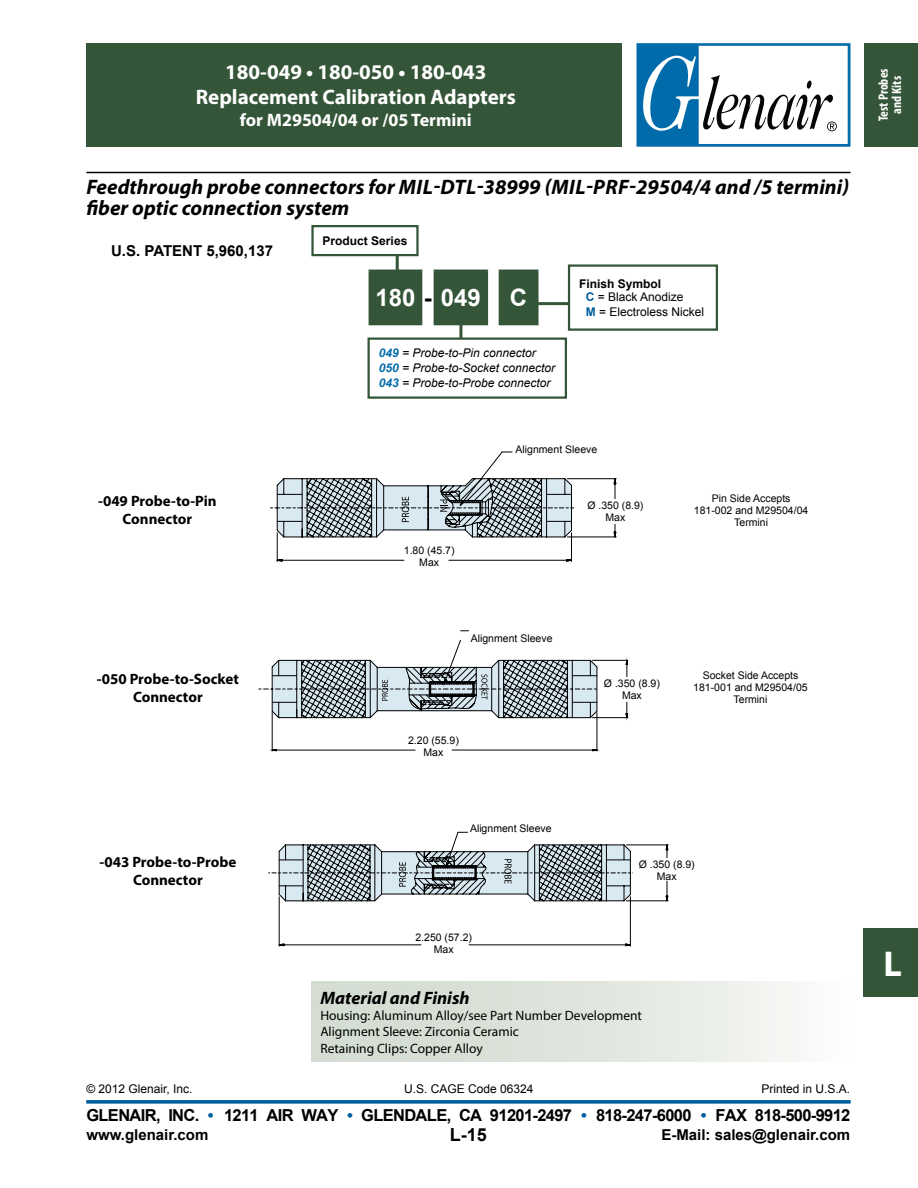
<style>
.page{position:relative;width:918px;height:1188px;background:#fff}
.page>*{position:absolute;margin:0;border:0;box-sizing:border-box;transform-origin:0 0}
.t1{font:700 36px "Myriad Pro";color:#fff}
.t2{font:700 24px "Arial";color:#fff}
.t3{font:italic 700 21px/21px "Myriad Pro";color:#000}
.t4{font:700 21px/25.2px "Myriad Pro";color:#fff;text-align:center}
.t5{font:700 18px "Myriad Pro";color:#fff}
.t6{font:italic 700 18px "Myriad Pro";color:#000}
.t7{font:700 18px "Arial";color:#000}
.t8{font:700 16.5px "Arial";letter-spacing:-.04em;color:#000}
.t9{font:700 15px/18px "Myriad Pro";color:#000;text-align:center}
.t10{font:700 15px "Arial";color:#000}
.t11{font:13.5px/16.5px "Myriad Pro";color:#000}
.t12{font:700 condensed 13.5px/13.5px "Myriad Pro";color:#fff;text-align:center}
.t13{font:12px/13.5px "Arial";color:#000}
.t14{font:italic 12px/15px "Arial";color:#000}
.t15{font:700 12px "Arial";color:#000}
.t16{font:10.5px/12px "Arial";color:#000;text-align:center}
.s1{color:#000}
.s2{font-weight:700}
.s3{font-weight:700;color:#005f9f}
.s4{font-weight:700;color:#006baa}
.s5{color:#005f9f}
</style>
<div class="page">
<hr style="left:86px;top:1101px;width:764px;height:3px;background:#005f9f">
<hr style="left:86px;top:1100px;width:764px;height:3px;background:#005f9f">
<div style="left:863px;top:928px;width:55px;height:69px;background:#345537"></div>
<div style="left:864px;top:43px;width:54px;height:104px;background:#345537"></div>
<div style="left:86px;top:43px;width:536px;height:104px;background:#345537"></div>
<svg style="left:637px;top:43px;width:213px;height:104px"></svg>
<hr style="left:531px;top:302px;width:66px;height:3px;background:#345537">
<hr style="left:396px;top:234px;width:3px;height:67px;background:#345537">
<hr style="left:459px;top:309px;width:3px;height:40px;background:#345537">
<hr style="left:86px;top:172px;width:764px;height:1px;background:#000">
<div style="left:313px;top:226px;width:104px;height:29px;background:#fff"></div>
<div style="left:311px;top:225px;width:108px;height:31px;border:2px solid #345537"></div>
<div style="left:369px;top:339px;width:197px;height:59px;background:#fff"></div>
<div style="left:368px;top:338px;width:199px;height:61px;border:2px solid #345537"></div>
<svg style="left:371px;top:271px;width:165px;height:53px;background:#516d53"></svg>
<hr style="left:369px;top:272px;width:2px;height:51px;background:#345537">
<hr style="left:369px;top:270px;width:53px;height:2px;background:#345537">
<hr style="left:369px;top:323px;width:53px;height:2px;background:#345537">
<hr style="left:420px;top:272px;width:2px;height:51px;background:#345537">
<hr style="left:434px;top:272px;width:2px;height:51px;background:#345537">
<hr style="left:434px;top:270px;width:54px;height:2px;background:#345537">
<hr style="left:434px;top:323px;width:54px;height:2px;background:#345537">
<hr style="left:486px;top:272px;width:2px;height:51px;background:#345537">
<hr style="left:499px;top:272px;width:2px;height:51px;background:#345537">
<hr style="left:499px;top:270px;width:40px;height:2px;background:#345537">
<hr style="left:536px;top:272px;width:3px;height:51px;background:#345537">
<hr style="left:499px;top:323px;width:40px;height:2px;background:#345537">
<div style="left:569px;top:266px;width:148px;height:64px;background:#fff"></div>
<div style="left:568px;top:264px;width:150px;height:67px;border:2px solid #345537"></div>
<div style="left:311px;top:981px;width:539px;height:81px;background:linear-gradient(to right,#ced8cc,#f7f8f5)"></div>
<svg style="left:270px;top:451px;width:347px;height:111px"></svg>
<div style="left:575px;top:499px;width:81px;height:25px;background:#fff"></div>
<svg style="left:258px;top:639px;width:371px;height:113px"></svg>
<div style="left:598px;top:677px;width:68px;height:24px;background:#fff"></div>
<svg style="left:268px;top:831px;width:401px;height:116px"></svg>
<div style="left:633px;top:858px;width:67px;height:23px;background:#fff"></div>
<h3 class="t4" style="left:196px;top:59px;width:322px">180-049 • 180-050 • 180-043<br>Replacement Calibration Adapters</h3>
<h3 class="t5" style="left:240px;top:108px;width:233px">for M29504/04 or /05 Termini</h3>
<h3 class="t3" style="left:86px;top:176px;width:764px">Feedthrough probe connectors for MIL-DTL-38999 (MIL-PRF-29504/4 and /5 termini) fiber optic connection system</h3>
<p class="t15" style="left:323px;top:233px;width:86px">Product Series</p>
<h3 class="t10" style="left:111px;top:241px;width:164px">U.S. PATENT 5,960,137</h3>
<h2 class="t2" style="left:375px;top:282px;width:153px">180 <span class="s1">-</span> 049 C</h2>
<p class="t13" style="left:586px;top:277px;width:99px;text-indent:-7px"><span class="s2">Finish Symbol<br></span><span class="s3">C</span> = Black Anodize</p>
<p class="t13" style="left:586px;top:305px;width:120px"><span class="s3">M</span> = Electroless Nickel</p>
<p class="t14" style="left:379px;top:346px;width:178px"><span class="s4">049</span> = Probe-to-Pin connector<br><span class="s4">050</span> = Probe-to-Socket connector<br><span class="s4">043</span> = Probe-to-Probe connector</p>
<p class="t16" style="left:516px;top:444px;width:83px">Alignment Sleeve</p>
<h3 class="t9" style="left:98px;top:491px;width:120px">-049 Probe-to-Pin<br>Connector</h3>
<p class="t16" style="left:587px;top:499px;width:58px">Ø .350 (8.9)<br>Max</p>
<p class="t16" style="left:404px;top:544px;width:52px">1.80 (45.7)<br>Max</p>
<p class="t16" style="left:471px;top:632px;width:83px">Alignment Sleeve</p>
<p class="t16" style="left:694px;top:492px;width:116px">Pin Side Accepts<br>181-002 and M29504/04<br>Termini</p>
<h3 class="t9" style="left:97px;top:669px;width:144px">-050 Probe-to-Socket<br>Connector</h3>
<p class="t16" style="left:693px;top:669px;width:116px">Socket Side Accepts<br>181-001 and M29504/05<br>Termini</p>
<p class="t16" style="left:408px;top:735px;width:52px">2.20 (55.9)<br>Max</p>
<p class="t16" style="left:604px;top:677px;width:58px">Ø .350 (8.9)<br>Max</p>
<h3 class="t9" style="left:100px;top:852px;width:138px">-043 Probe-to-Probe<br>Connector</h3>
<p class="t16" style="left:470px;top:823px;width:83px">Alignment Sleeve</p>
<p class="t16" style="left:415px;top:931px;width:58px">2.250 (57.2)<br>Max</p>
<p class="t16" style="left:639px;top:858px;width:58px">Ø .350 (8.9)<br>Max</p>
<h3 class="t6" style="left:320px;top:986px;width:151px">Material and Finish</h3>
<p class="t11" style="left:320px;top:1007px;width:323px">Housing: Aluminum Alloy/see Part Number Development<br>Alignment Sleeve: Zirconia Ceramic<br>Retaining Clips: Copper Alloy</p>
<p class="t13" style="left:86px;top:1083px;width:108px">© 2012 Glenair, Inc.</p>
<p class="t13" style="left:404px;top:1083px;width:131px">U.S. CAGE Code 06324</p>
<p class="t13" style="left:761px;top:1083px;width:90px">Printed in U.S.A.</p>
<h3 class="t8" style="left:86px;top:1104px;width:766px">GLENAIR, INC. <span class="s5">•</span> 1211 AIR WAY <span class="s5">•</span> GLENDALE, CA 91201-2497 <span class="s5">•</span> 818-247-6000 <span class="s5">•</span> FAX 818-500-9912</h3>
<h3 class="t7" style="left:450px;top:1123px;width:39px">L-15</h3>
<h3 class="t10" style="left:86px;top:1125px;width:123px">www.glenair.com</h3>
<h3 class="t10" style="left:661px;top:1125px;width:190px">E-Mail: sales@glenair.com</h3>
<p class="t12" style="left:876px;top:121px;width:55px;rotate:-90deg">Test Probes and Kits</p>
<h1 class="t1" style="left:883px;top:941px;width:20px">L</h1>
</div>
